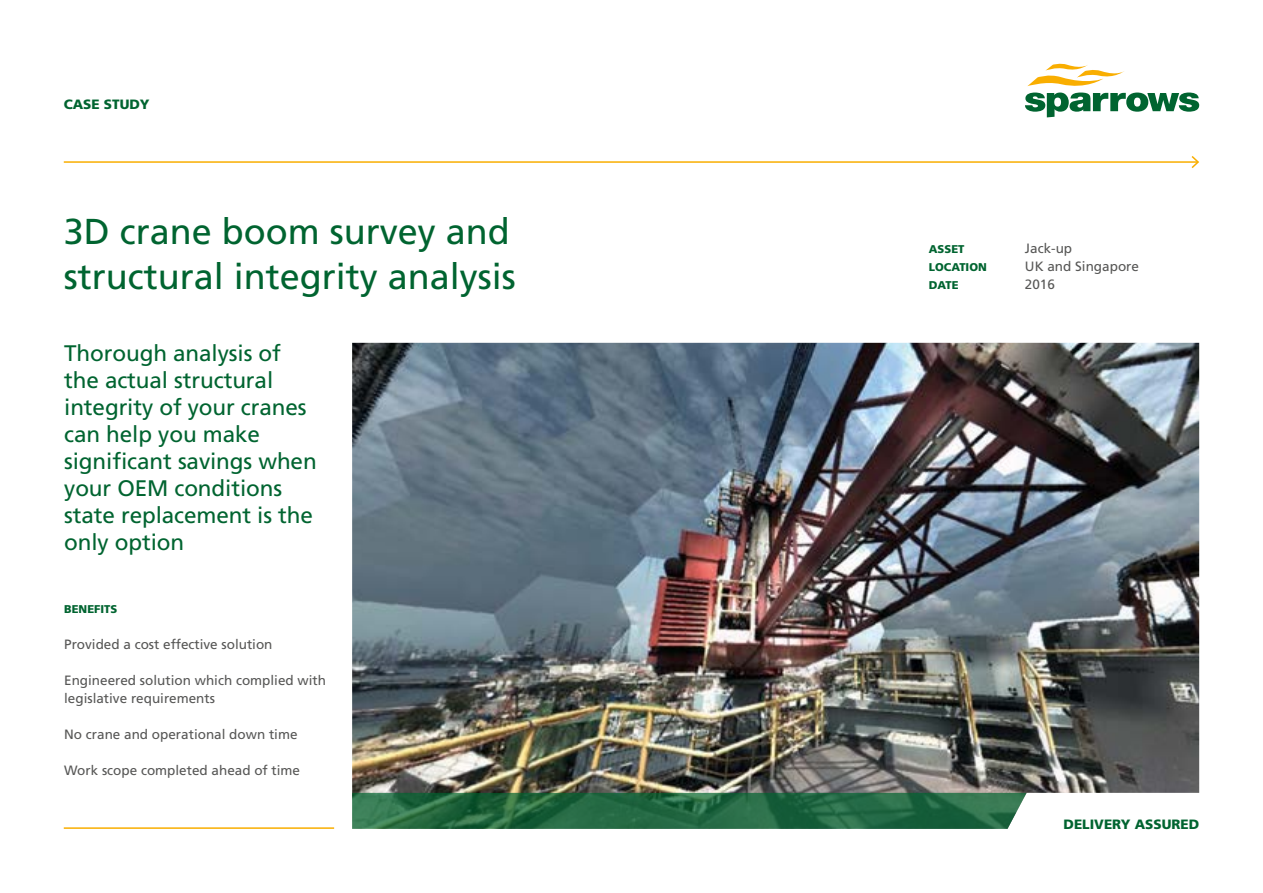
<style>
.page{position:relative;width:1263px;height:893px;background:#fff}
.page>*{position:absolute;margin:0;border:0;box-sizing:border-box;transform-origin:0 0}
.t1{font:36px/45px "Frutiger LT Std";color:#006430}
.t2{font:22.5px/27px "Frutiger LT Std";letter-spacing:-.005em;color:#006430}
.t3{font:13.5px/18px "Frutiger LT Std";color:#575756}
.t4{font:900 13.5px "Frutiger LT Std";color:#006430}
.t5{font:900 11.25px/18px "Frutiger LT Std";color:#006430}
</style>
<div class="page">
<img style="left:352px;top:343px;width:847px;height:451px">
<svg style="left:352px;top:793px;width:674px;height:36px;background:#286b46"></svg>
<svg style="left:1025px;top:63px;width:174px;height:54px"></svg>
<hr style="left:64px;top:161px;width:1134px;height:2px;background:#f9ae00">
<svg style="left:1190px;top:156px;width:9px;height:12px"></svg>
<hr style="left:64px;top:827px;width:270px;height:2px;background:#f9ae00">
<p class="t4" style="left:64px;top:96px;width:87px">CASE STUDY</p>
<h1 class="t1" style="left:64px;top:209px;width:454px">3D crane boom survey and structural integrity analysis</h1>
<h2 class="t2" style="left:64px;top:340px;width:254px">Thorough analysis of the actual structural integrity of your cranes can help you make significant savings when your OEM conditions state replacement is the only option</h2>
<p class="t5" style="left:64px;top:600px;width:55px">BENEFITS</p>
<p class="t3" style="left:64px;top:635px;width:210px">Provided a cost effective solution</p>
<p class="t3" style="left:64px;top:671px;width:263px">Engineered solution which complied with legislative requirements</p>
<p class="t3" style="left:64px;top:725px;width:235px">No crane and operational down time</p>
<p class="t3" style="left:64px;top:761px;width:237px">Work scope completed ahead of time</p>
<p class="t5" style="left:929px;top:240px;width:60px">ASSET<br>LOCATION<br>DATE</p>
<p class="t3" style="left:1025px;top:239px;width:116px">Jack-up<br>UK and Singapore<br>2016</p>
<p class="t4" style="left:1063px;top:816px;width:137px">DELIVERY ASSURED</p>
</div>
